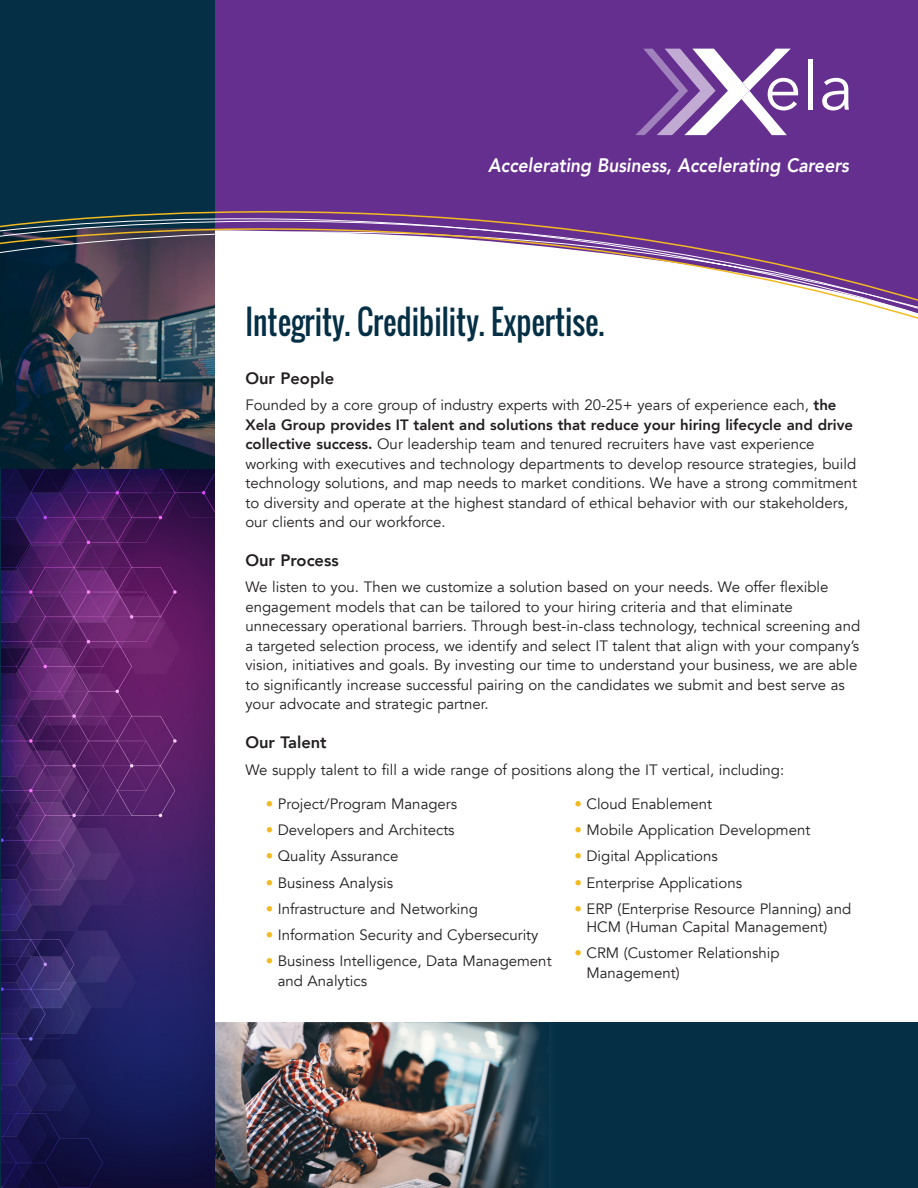
<style>
.page{position:relative;width:918px;height:1188px;background:#fff}
.page>*{position:absolute;margin:0;border:0;box-sizing:border-box;transform-origin:0 0}
.t1{font:33px "Oswald";color:#052f45;scale:.9 1}
.t2{font:italic 800 19.5px "Avenir";color:#fff;scale:.9 1}
.t3{font:800 16.5px "Avenir";color:#231f20}
.t4{font:15px/19.5px "Avenir";color:#231f20}
.s1{font-weight:800}
.s2{color:#f2ba20}
</style>
<div class="page">
<div style="left:404px;top:1023px;width:514px;height:165px;background:#052f45"></div>
<img style="left:215px;top:1023px;width:325px;height:165px">
<div style="left:215px;top:0;width:703px;height:159px;background:#652f90"></div>
<div style="left:0;top:0;width:215px;height:1188px;background:#052f45"></div>
<hr style="left:808px;top:60px;width:4px;height:50px;background:#fff">
<svg style="left:822px;top:78px;width:27px;height:32px"></svg>
<svg style="left:635px;top:49px;width:163px;height:86px"></svg>
<img style="left:2px;top:469px;width:213px;height:719px">
<img style="left:0;top:323px;width:215px;height:146px">
<div style="left:215px;top:159px;width:703px;height:9px;background:#652f90"></div>
<div style="left:215px;top:168px;width:703px;height:8px;background:#652f90"></div>
<svg style="left:0;top:176px;width:918px;height:147px"></svg>
<p class="t2" style="left:488px;top:153px;width:402px">Accelerating Business, Accelerating Careers</p>
<p class="t1" style="left:245px;top:297px;width:400px">Integrity. Credibility. Expertise.</p>
<p class="t3" style="left:245px;top:365px;width:90px">Our People</p>
<p class="t4" style="left:245px;top:395px;width:613px">Founded by a core group of industry experts with 20-25+ years of experience each, <span class="s1">the Xela Group provides IT talent and solutions that reduce your hiring lifecycle and drive collective success.</span> Our leadership team and tenured recruiters have vast experience working with executives and technology departments to develop resource strategies, build technology solutions, and map needs to market conditions. We have a strong commitment to diversity and operate at the highest standard of ethical behavior with our stakeholders, our clients and our workforce.</p>
<p class="t3" style="left:245px;top:548px;width:95px">Our Process</p>
<p class="t4" style="left:245px;top:578px;width:616px">We listen to you. Then we customize a solution based on your needs. We offer flexible engagement models that can be tailored to your hiring criteria and that eliminate unnecessary operational barriers. Through best-in-class technology, technical screening and a targeted selection process, we identify and select IT talent that align with your company’s vision, initiatives and goals. By investing our time to understand your business, we are able to significantly increase successful pairing on the candidates we submit and best serve as your advocate and strategic partner.</p>
<p class="t3" style="left:245px;top:730px;width:83px">Our Talent</p>
<p class="t4" style="left:245px;top:760px;width:540px">We supply talent to fill a wide range of positions along the IT vertical, including:</p>
<p class="t4" style="left:266px;top:794px;width:193px"><span class="s2">•</span> Project/Program Managers</p>
<p class="t4" style="left:266px;top:820px;width:191px"><span class="s2">•</span> Developers and Architects</p>
<p class="t4" style="left:266px;top:847px;width:134px"><span class="s2">•</span> Quality Assurance</p>
<p class="t4" style="left:266px;top:873px;width:129px"><span class="s2">•</span> Business Analysis</p>
<p class="t4" style="left:266px;top:899px;width:214px"><span class="s2">•</span> Infrastructure and Networking</p>
<p class="t4" style="left:266px;top:925px;width:274px"><span class="s2">•</span> Information Security and Cybersecurity</p>
<p class="t4" style="left:278px;top:952px;width:275px;text-indent:-12px"><span class="s2">•</span> Business Intelligence, Data Management and Analytics</p>
<p class="t4" style="left:574px;top:794px;width:139px"><span class="s2">•</span> Cloud Enablement</p>
<p class="t4" style="left:574px;top:820px;width:237px"><span class="s2">•</span> Mobile Application Development</p>
<p class="t4" style="left:574px;top:847px;width:145px"><span class="s2">•</span> Digital Applications</p>
<p class="t4" style="left:574px;top:873px;width:169px"><span class="s2">•</span> Enterprise Applications</p>
<p class="t4" style="left:586px;top:900px;width:266px;line-height:18px;text-indent:-12px"><span class="s2">•</span> ERP (Enterprise Resource Planning) and<br>HCM (Human Capital Management)</p>
<p class="t4" style="left:586px;top:943px;width:195px;text-indent:-12px"><span class="s2">•</span> CRM (Customer Relationship<br>Management)</p>
</div>
